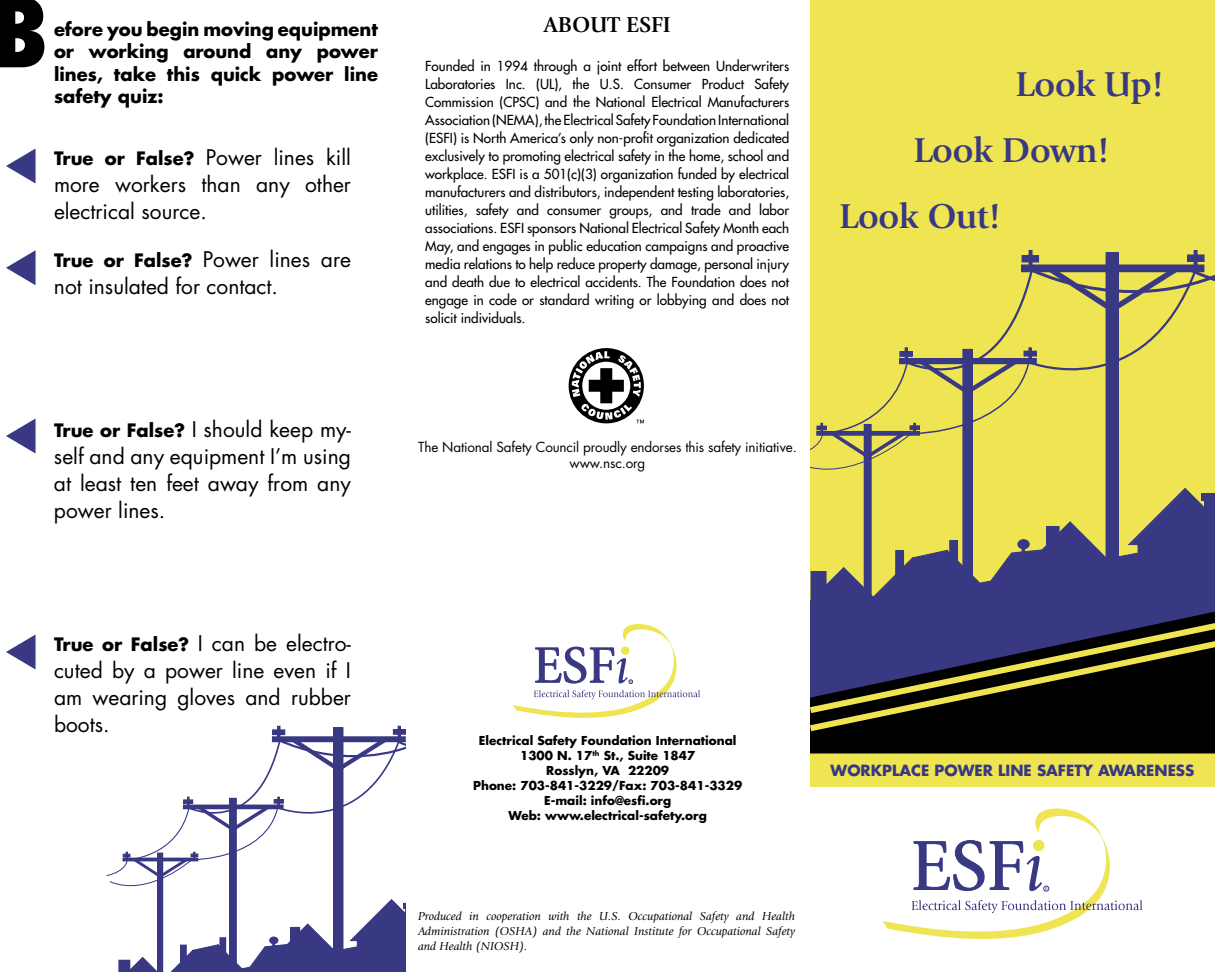
<style>
.page{position:relative;width:1215px;height:972px;background:#fff}
.page>*{position:absolute;margin:0;border:0;box-sizing:border-box;transform-origin:0 0}
.t1{font:800 condensed 94.5px "Futura";color:#000}
.t2{font:700 36px "Giovanni";letter-spacing:-.02em;color:#393883}
.t3{font:700 22.5px "Giovanni";color:#000}
.t4{font:21px/27px "Futura";color:#000;text-align:justify}
.t5{font:700 18px/22.5px "Futura";color:#000;text-align:justify}
.t6{font:700 15px "Futura";color:#393883}
.t7{font:13.5px/18px "Futura";color:#000;text-align:justify}
.t8{font:13.5px/16.2px "Futura";letter-spacing:-.01em;color:#000;text-align:center}
.t9{font:700 12px/15px "Futura";color:#000;text-align:center}
.t10{font:italic 12px/15px "Giovanni";color:#000;text-align:justify}
.s1{font-weight:700;font-size:18px}
</style>
<div class="page">
<div style="left:810px;top:0;width:405px;height:788px;background:#efe552"></div>
<div style="left:1029px;top:250px;width:3px;height:19px;border:1px solid #393883"></div>
<div style="left:1194px;top:250px;width:3px;height:19px;border:1px solid #393883"></div>
<div style="left:810px;top:735px;width:405px;height:18px;background:#000"></div>
<svg style="left:810px;top:251px;width:405px;height:484px"></svg>
<svg style="left:882px;top:808px;width:261px;height:131px"></svg>
<svg style="left:6px;top:148px;width:30px;height:36px"></svg>
<svg style="left:6px;top:250px;width:30px;height:35px"></svg>
<svg style="left:6px;top:418px;width:30px;height:36px"></svg>
<svg style="left:6px;top:634px;width:30px;height:36px"></svg>
<svg style="left:106px;top:726px;width:299px;height:246px"></svg>
<div style="left:291px;top:927px;width:9px;height:15px;background:#393883"></div>
<div style="left:290px;top:927px;width:10px;height:16px;border:1px solid #393883"></div>
<div style="left:270px;top:937px;width:8px;height:7px;background:#393883;border-radius:50%"></div>
<div style="left:269px;top:937px;width:9px;height:7px;border:1px solid #393883;border-radius:50%"></div>
<div style="left:181px;top:945px;width:5px;height:23px;background:#393883"></div>
<div style="left:180px;top:945px;width:7px;height:23px;border:1px solid #393883"></div>
<div style="left:220px;top:938px;width:6px;height:23px;background:#393883"></div>
<div style="left:569px;top:348px;width:75px;height:75px;border:2px solid #000;border-radius:50%"></div>
<svg style="left:572px;top:351px;width:72px;height:72px"></svg>
<svg style="left:513px;top:624px;width:187px;height:94px"></svg>
<p class="t1" style="left:-10px;top:-29px;width:59px">B</p>
<p class="t5" style="left:54px;top:17px;width:325px">efore you begin moving equipment or working around any power lines, take this quick power line safety quiz:</p>
<p class="t4" style="left:54px;top:143px;width:299px"><span class="s1">True or False?</span> Power lines kill more workers than any other electrical source.</p>
<p class="t4" style="left:54px;top:246px;width:299px"><span class="s1">True or False?</span> Power lines are not insulated for contact.</p>
<p class="t4" style="left:54px;top:416px;width:299px"><span class="s1">True or False?</span> I should keep my&shy;self and any equipment I’m using at least ten feet away from any power lines.</p>
<p class="t3" style="left:544px;top:11px;width:129px">ABOUT ESFI</p>
<p class="t7" style="left:425px;top:57px;width:366px">Founded in 1994 through a joint effort between Underwriters Laboratories Inc. (UL), the U.S. Consumer Product Safety Commission (CPSC) and the National Electrical Manufacturers Association (NEMA), the Electrical Safety Foundation International (ESFI) is North America’s only non-profit organization dedicated exclusively to promoting electrical safety in the home, school and workplace. ESFI is a 501(c)(3) organization funded by electrical manufacturers and distributors, independent testing laboratories, utilities, safety and consumer groups, and trade and labor associations. ESFI sponsors National Electrical Safety Month each May, and engages in public education campaigns and proactive media relations to help reduce property damage, personal injury and death due to electrical accidents. The Foundation does not engage in code or standard writing or lobbying and does not solicit individuals.</p>
<p class="t8" style="left:418px;top:438px;width:380px">The National Safety Council proudly endorses this safety initiative. www.nsc.org</p>
<h1 class="t2" style="left:1016px;top:63px;width:151px">Look Up!</h1>
<h1 class="t2" style="left:913px;top:129px;width:198px">Look Down!</h1>
<h1 class="t2" style="left:839px;top:195px;width:164px">Look Out!</h1>
<p class="t4" style="left:54px;top:630px;width:299px"><span class="s1">True or False?</span> I can be electro&shy;cuted by a power line even if I am wearing gloves and rubber boots.</p>
<p class="t9" style="left:473px;top:732px;width:271px">Electrical Safety Foundation International<br>1300 N. 17<sup>th</sup> St., Suite 1847<br>Rosslyn, VA 22209<br>Phone: 703-841-3229/Fax: 703-841-3329<br>E-mail: info@esfi.org<br>Web: www.electrical-safety.org</p>
<p class="t6" style="left:831px;top:759px;width:365px">WORKPLACE POWER LINE SAFETY AWARENESS</p>
<p class="t10" style="left:418px;top:909px;width:378px">Produced in cooperation with the U.S. Occupational Safety and Health Administration (OSHA) and the National Institute for Occupational Safety and Health (NIOSH).</p>
</div>
